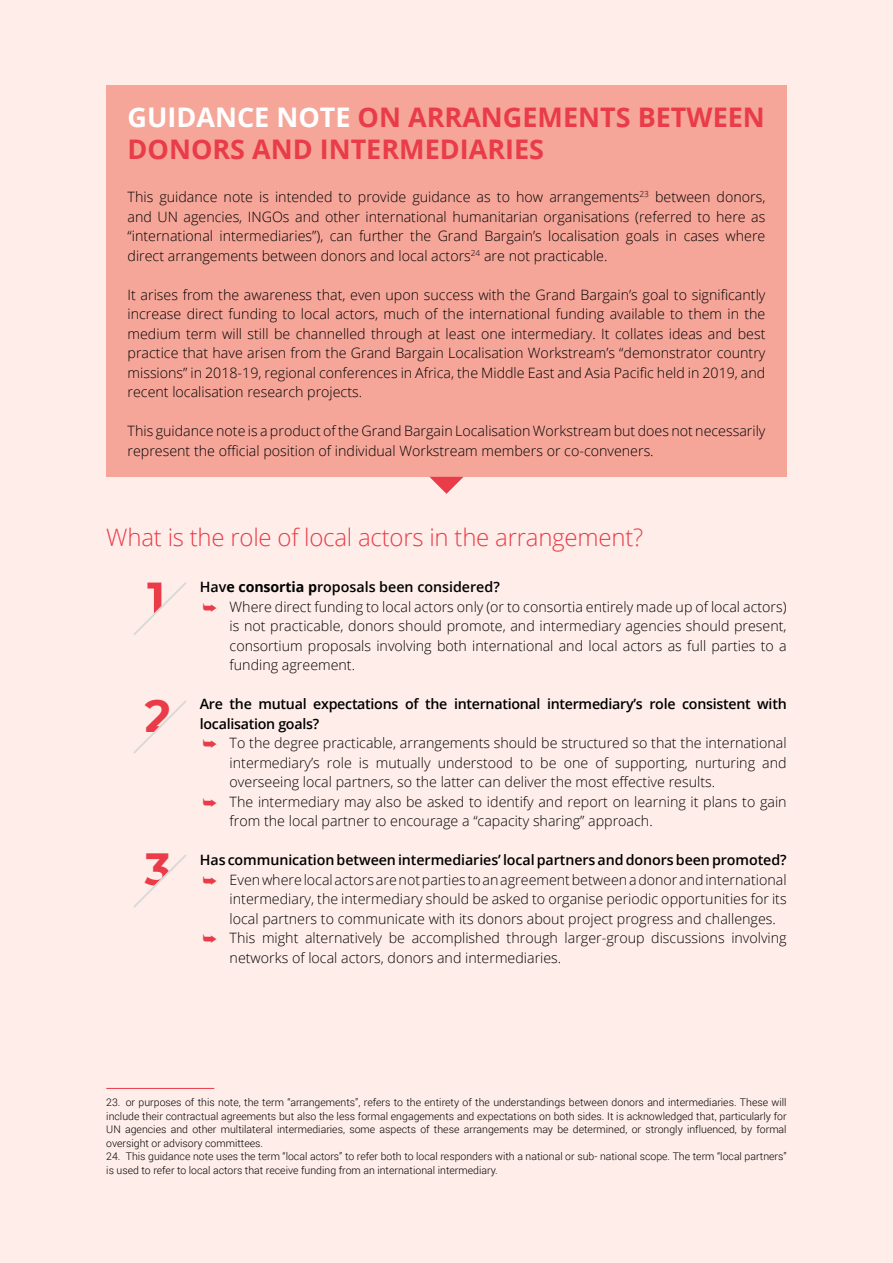
<style>
.page{position:relative;width:893px;height:1263px;background:#feede9}
.page>*{position:absolute;margin:0;border:0;box-sizing:border-box;transform-origin:0 0}
.t1{font:700 45px "Montserrat";color:#e93b48}
.t2{font:700 27px/32.4px "Open Sans";color:#e93b48}
.t3{font:300 24px "Open Sans";letter-spacing:-.01em;color:#e93b48}
.t4{font:300 14.25px/19.5px "Open Sans";color:#000}
.t5{font:600 14.25px/19.5px "Open Sans";letter-spacing:-.02em;color:#000}
.t6{font:300 10.5px/13.5px "Roboto";color:#000;text-align:justify}
.s1{color:#fff}
.s2{font-weight:600}
.s3{font-weight:700}
</style>
<div class="page">
<hr style="left:106px;top:1088px;width:108px;height:1px;background:#e93b48">
<div style="left:106px;top:85px;width:681px;height:392px;background:#f5a699"></div>
<svg style="left:429px;top:477px;width:34px;height:17px"></svg>
<svg style="left:133px;top:582px;width:54px;height:53px"></svg>
<svg style="left:133px;top:700px;width:54px;height:54px"></svg>
<svg style="left:133px;top:854px;width:54px;height:54px"></svg>
<h2 class="t2" style="left:128px;top:100px;width:639px"><span class="s1">GUIDANCE NOTE</span> ON ARRANGEMENTS BETWEEN<br>DONORS AND INTERMEDIARIES</h2>
<p class="t4" style="left:128px;top:187px;width:639px;text-align:justify">This guidance note is intended to provide guidance as to how arrangements<sup>23</sup> between donors, and UN agencies, INGOs and other international humanitarian organisations (referred to here as “international intermediaries”), can further the Grand Bargain’s localisation goals in cases where direct arrangements between donors and local actors<sup>24</sup> are not practicable.</p>
<p class="t4" style="left:128px;top:284px;width:639px;text-align:justify">It arises from the awareness that, even upon success with the Grand Bargain’s goal to significantly increase direct funding to local actors, much of the international funding available to them in the medium term will still be channelled through at least one intermediary. It collates ideas and best practice that have arisen from the Grand Bargain Localisation Workstream’s “demonstrator country missions” in 2018-19, regional conferences in Africa, the Middle East and Asia Pacific held in 2019, and recent localisation research projects.</p>
<p class="t4" style="left:128px;top:421px;width:639px">This guidance note is a product of the Grand Bargain Localisation Workstream but does not necessarily represent the official position of individual Workstream members or co-conveners.</p>
<h3 class="t3" style="left:106px;top:520px;width:538px">What is the role of local actors in the arrangement?</h3>
<p class="t4" style="left:230px;top:577px;width:559px;text-indent:-30px"><span class="s2">Hav</span><span class="s3">e consortia p</span><span class="s2">roposals been considered?<br></span>Where direct funding to local actors only (or to consortia entirely made up of local actors) is not practicable, donors should promote, and intermediary agencies should present, consortium proposals involving both international and local actors as full parties to a funding agreement.</p>
<p class="t5" style="left:200px;top:694px;width:588px">Are the mutual expectations of the international intermediary’s role consistent with localisation goals?</p>
<p class="t4" style="left:230px;top:733px;width:559px">To the degree practicable, arrangements should be structured so that the international intermediary’s role is mutually understood to be one of supporting, nurturing and overseeing local partners, so the latter can deliver the most effective results.<br>The intermediary may also be asked to identify and report on learning it plans to gain from the local partner to encourage a “capacity sharing” approach.</p>
<p class="t5" style="left:200px;top:850px;width:588px">Has communication between intermediaries’ local partners and donors been promoted?</p>
<p class="t4" style="left:230px;top:869px;width:559px">Even where local actors are not parties to an agreement between a donor and international intermediary, the intermediary should be asked to organise periodic opportunities for its local partners to communicate with its donors about project progress and challenges.<br>This might alternatively be accomplished through larger-group discussions involving networks of local actors, donors and intermediaries.</p>
<h1 class="t1" style="left:145px;top:684px;width:28px">2</h1>
<h1 class="t1" style="left:145px;top:837px;width:28px">3</h1>
<p class="t6" style="left:106px;top:1095px;width:682px">23. or purposes of this note, the term “arrangements”, refers to the entirety of the understandings between donors and intermediaries. These will include their contractual agreements but also the less formal engagements and expectations on both sides. It is acknowledged that, particularly for UN agencies and other multilateral intermediaries, some aspects of these arrangements may be determined, or strongly influenced, by formal oversight or advisory committees.</p>
<p class="t6" style="left:106px;top:1149px;width:682px">24. This guidance note uses the term “local actors” to refer both to local responders with a national or sub- national scope. The term “local partners” is used to refer to local actors that receive funding from an international intermediary.</p>
</div>
